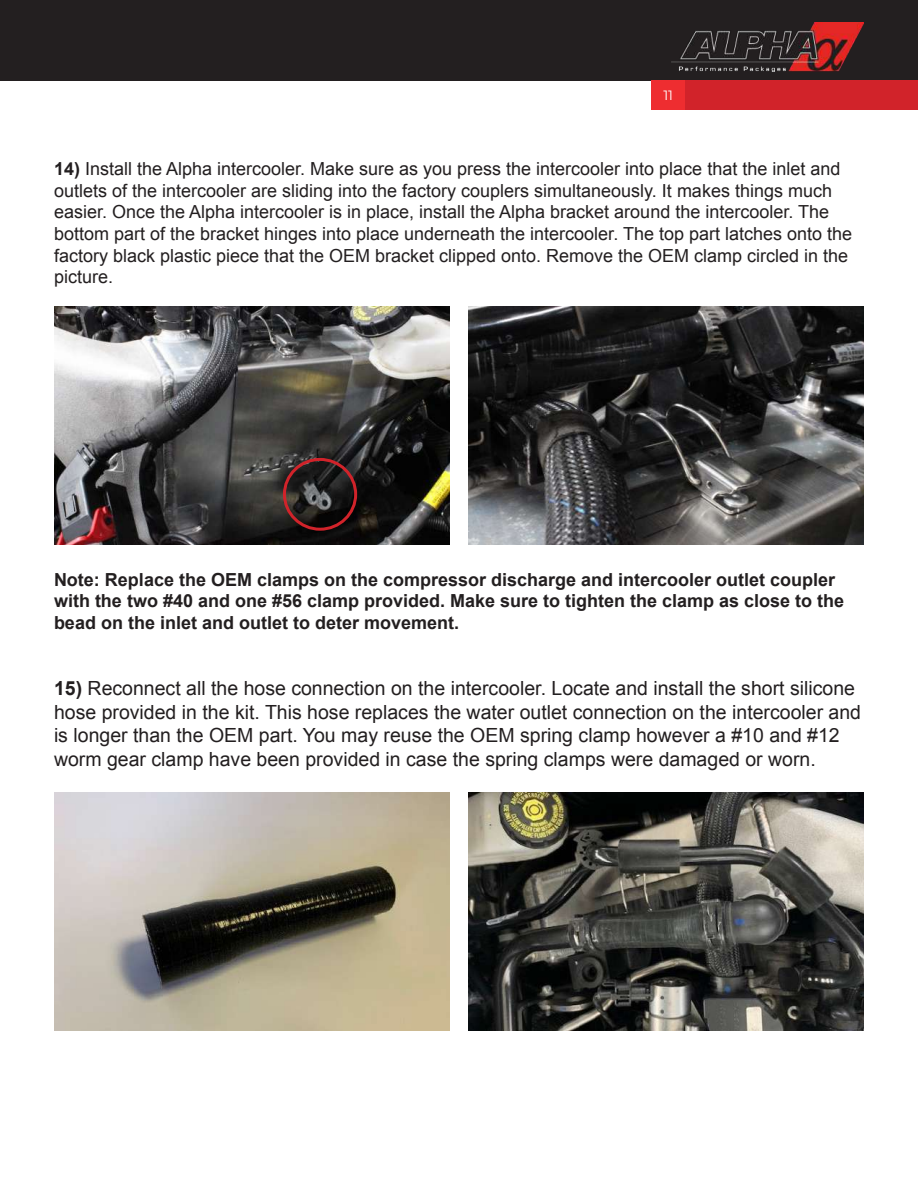
<style>
.page{position:relative;width:918px;height:1188px;background:#fff}
.page>*{position:absolute;margin:0;border:0;box-sizing:border-box;transform-origin:0 0}
.t1{font:19.5px/23.4px "Arial";color:#231f20}
.t2{font:18px/21.6px "Arial";color:#231f20}
.t3{font:700 18px/21.6px "Arial";color:#231f20}
.t4{font:13.5px "Montserrat";color:#fff}
.s1{font-weight:700}
</style>
<div class="page">
<hr style="left:0;top:80px;width:1px;height:30px;background:#d1232a">
<div style="left:0;top:0;width:918px;height:80px;background:#231f20"></div>
<div style="left:652px;top:80px;width:266px;height:30px;background:#d1232a"></div>
<div style="left:651px;top:80px;width:34px;height:30px;background:#ee2d30"></div>
<img style="left:672px;top:23px;width:192px;height:49px">
<img style="left:54px;top:307px;width:395px;height:237px">
<img style="left:469px;top:307px;width:395px;height:237px">
<img style="left:54px;top:793px;width:395px;height:237px">
<img style="left:469px;top:793px;width:395px;height:237px">
<div style="left:283px;top:458px;width:74px;height:73px;border:3px solid #d1232a;border-radius:50%"></div>
<p class="t4" style="left:663px;top:86px;width:11px">11</p>
<p class="t2" style="left:54px;top:158px;width:800px"><span class="s1">14)</span> Install the Alpha intercooler. Make sure as you press the intercooler into place that the inlet and outlets of the intercooler are sliding into the factory couplers simultaneously. It makes things much easier. Once the Alpha intercooler is in place, install the Alpha bracket around the intercooler. The bottom part of the bracket hinges into place underneath the intercooler. The top part latches onto the factory black plastic piece that the OEM bracket clipped onto. Remove the OEM clamp circled in the picture.</p>
<p class="t3" style="left:54px;top:569px;width:792px">Note: Replace the OEM clamps on the compressor discharge and intercooler outlet coupler with the two #40 and one #56 clamp provided. Make sure to tighten the clamp as close to the bead on the inlet and outlet to deter movement.</p>
<p class="t1" style="left:54px;top:677px;width:809px"><span class="s1">15)</span> Reconnect all the hose connection on the intercooler. Locate and install the short silicone hose provided in the kit. This hose replaces the water outlet connection on the intercooler and is longer than the OEM part. You may reuse the OEM spring clamp however a #10 and #12 worm gear clamp have been provided in case the spring clamps were damaged or worn.</p>
</div>
